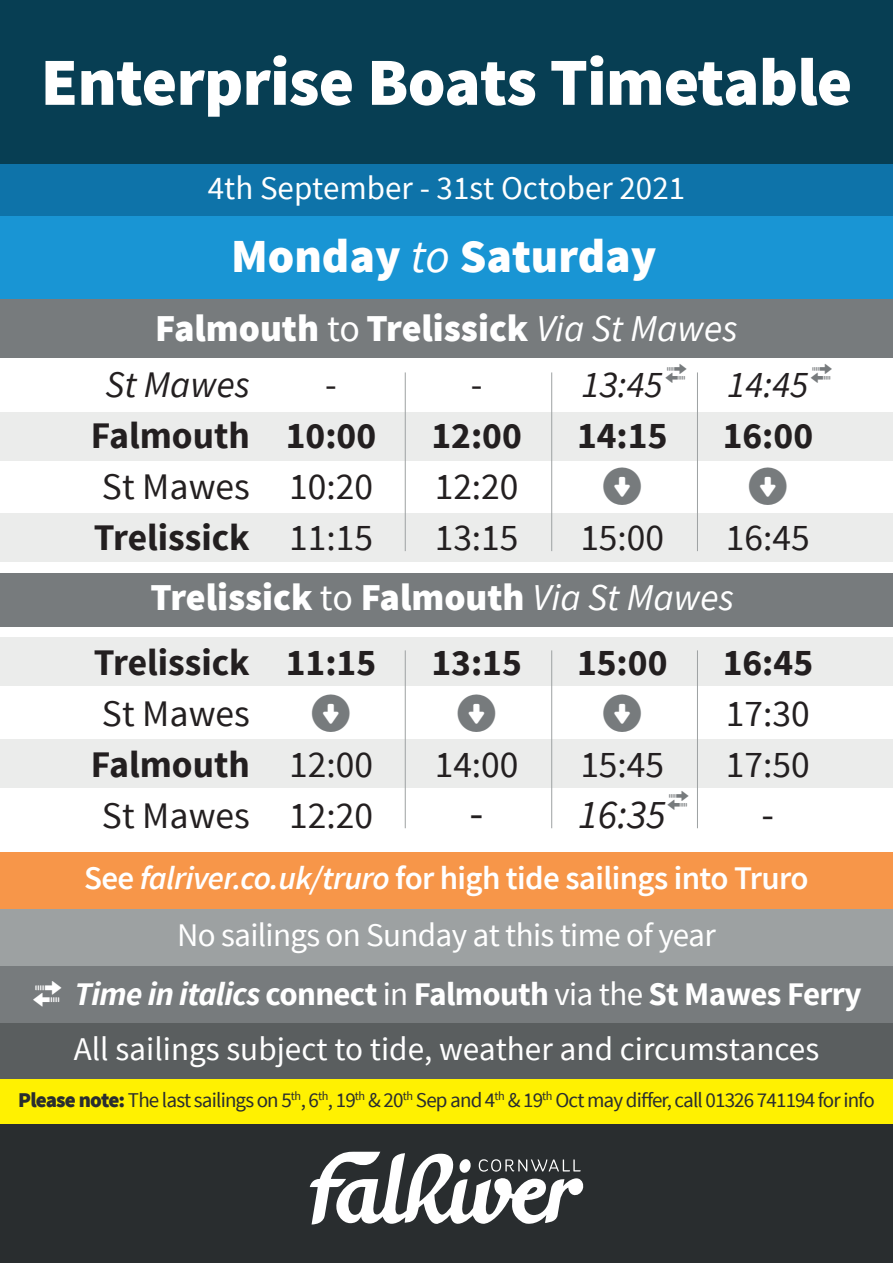
<style>
.page{position:relative;width:893px;height:1263px;background:#fff}
.page>*{position:absolute;margin:0;border:0;box-sizing:border-box;transform-origin:0 0}
.t1{font:900 67.5px "Source Sans Pro";letter-spacing:-.01em;color:#fff}
.t2{font:900 47.4px "Source Sans Pro";color:#fff}
.t3{font:45px "Source Sans Pro";color:#231f20}
.t4{font:italic 40.5px "Source Sans Pro";color:#231f20}
.t5{font:40.5px "Source Sans Pro";color:#231f20}
.t6{font:900 37.95px "Source Sans Pro";color:#fff}
.t7{font:37.5px "Source Sans Pro";color:#231f20}
.t8{font:700 37.5px "Source Sans Pro";color:#231f20}
.t9{font:italic 37.5px "Source Sans Pro";color:#231f20}
.t10{font:33.15px "Source Sans Pro";color:#fff}
.t11{font:600 33px "Source Sans Pro";letter-spacing:-.02em;color:#fff}
.t12{font:700 33px "Source Sans Pro";letter-spacing:-.02em;color:#fff}
.t13{font:33px "Source Sans Pro";letter-spacing:-.02em;color:#fff}
.t14{font:33px "Source Sans Pro";color:#fff}
.t15{font:21px "Source Sans Pro";letter-spacing:-.04em;color:#292d2f}
.s1{font-weight:400;font-style:italic}
.s2{font-weight:400}
.s3{font-style:italic}
.s4{font-weight:900}
</style>
<div class="page">
<div style="left:0;top:739px;width:893px;height:49px;background:#ebeceb"></div>
<div style="left:0;top:637px;width:893px;height:49px;background:#ebeceb"></div>
<div style="left:0;top:513px;width:893px;height:49px;background:#ebeceb"></div>
<div style="left:0;top:0;width:893px;height:164px;background:#073e53"></div>
<div style="left:0;top:215px;width:893px;height:84px;background:#1995d4"></div>
<div style="left:0;top:164px;width:893px;height:51px;background:#0e73a9"></div>
<div style="left:0;top:299px;width:893px;height:58px;background:#777b7d"></div>
<div style="left:0;top:574px;width:893px;height:53px;background:#777b7d"></div>
<div style="left:0;top:412px;width:893px;height:49px;background:#ebeceb"></div>
<hr style="left:405px;top:372px;width:1px;height:179px;background:#9da1a2">
<hr style="left:551px;top:372px;width:1px;height:179px;background:#9da1a2">
<hr style="left:697px;top:372px;width:1px;height:179px;background:#9da1a2">
<hr style="left:405px;top:650px;width:1px;height:178px;background:#9da1a2">
<hr style="left:551px;top:650px;width:1px;height:178px;background:#9da1a2">
<hr style="left:697px;top:650px;width:1px;height:178px;background:#9da1a2">
<div style="left:0;top:966px;width:893px;height:57px;background:#777b7d"></div>
<div style="left:0;top:1023px;width:893px;height:56px;background:#5a5e5f"></div>
<div style="left:0;top:909px;width:893px;height:57px;background:#9da1a2"></div>
<div style="left:0;top:1124px;width:893px;height:139px;background:#292d2f"></div>
<svg style="left:310px;top:1151px;width:274px;height:73px"></svg>
<div style="left:0;top:852px;width:893px;height:57px;background:#f79649"></div>
<div style="left:0;top:1079px;width:893px;height:45px;background:#fff101"></div>
<p class="t1" style="left:41px;top:38px;width:813px">Enterprise Boats Timetable</p>
<p class="t14" style="left:208px;top:167px;width:479px">4th September - 31st October 2021</p>
<p class="t2" style="left:231px;top:225px;width:427px">Monday <span class="s1">to</span> Saturday</p>
<p class="t6" style="left:155px;top:303px;width:584px">Falmouth <span class="s2">to</span> Trelissick <span class="s1">Via St Mawes</span></p>
<p class="t9" style="left:105px;top:361px;width:146px">St Mawes</p>
<p class="t8" style="left:91px;top:411px;width:161px">Falmouth</p>
<p class="t7" style="left:102px;top:463px;width:149px">St Mawes</p>
<p class="t8" style="left:94px;top:513px;width:157px">Trelissick</p>
<p class="t7" style="left:325px;top:361px;width:13px">-</p>
<p class="t8" style="left:286px;top:411px;width:92px">10:00</p>
<p class="t7" style="left:289px;top:463px;width:85px">10:20</p>
<p class="t7" style="left:289px;top:514px;width:85px">11:15</p>
<p class="t7" style="left:471px;top:361px;width:13px">-</p>
<p class="t8" style="left:431px;top:411px;width:92px">12:00</p>
<p class="t7" style="left:435px;top:463px;width:85px">12:20</p>
<p class="t7" style="left:435px;top:514px;width:85px">13:15</p>
<p class="t9" style="left:582px;top:361px;width:83px">13:45</p>
<p class="t8" style="left:577px;top:411px;width:92px">14:15</p>
<p class="t7" style="left:580px;top:514px;width:85px">15:00</p>
<p class="t9" style="left:727px;top:361px;width:83px">14:45</p>
<p class="t8" style="left:723px;top:411px;width:92px">16:00</p>
<p class="t7" style="left:726px;top:514px;width:85px">16:45</p>
<p class="t6" style="left:151px;top:572px;width:585px">Trelissick <span class="s2">to</span> Falmouth <span class="s1">Via St Mawes</span></p>
<p class="t8" style="left:94px;top:638px;width:157px">Trelissick</p>
<p class="t7" style="left:102px;top:690px;width:149px">St Mawes</p>
<p class="t8" style="left:91px;top:740px;width:161px">Falmouth</p>
<p class="t7" style="left:102px;top:792px;width:149px">St Mawes</p>
<p class="t8" style="left:286px;top:638px;width:92px">11:15</p>
<p class="t7" style="left:289px;top:741px;width:85px">12:00</p>
<p class="t7" style="left:289px;top:792px;width:85px">12:20</p>
<p class="t8" style="left:431px;top:638px;width:92px">13:15</p>
<p class="t7" style="left:435px;top:741px;width:85px">14:00</p>
<p class="t3" style="left:470px;top:785px;width:15px">-</p>
<p class="t8" style="left:577px;top:638px;width:92px">15:00</p>
<p class="t7" style="left:580px;top:741px;width:85px">15:45</p>
<p class="t4" style="left:578px;top:789px;width:89px">16:35</p>
<p class="t8" style="left:723px;top:638px;width:92px">16:45</p>
<p class="t7" style="left:726px;top:690px;width:85px">17:30</p>
<p class="t7" style="left:726px;top:741px;width:85px">17:50</p>
<p class="t5" style="left:762px;top:789px;width:14px">-</p>
<p class="t11" style="left:84px;top:857px;width:726px">See <span class="s3">falriver.co.uk/truro</span> for high tide sailings into Truro</p>
<p class="t13" style="left:177px;top:915px;width:540px">No sailings on Sunday at this time of year</p>
<p class="t12" style="left:75px;top:973px;width:789px"><span class="s3">Time in italics</span> connect <span class="s2">in</span> Falmouth <span class="s2">via the</span> St Mawes Ferry</p>
<p class="t10" style="left:74px;top:1029px;width:747px">All sailings subject to tide, weather and circumstances</p>
<p class="t15" style="left:18px;top:1087px;width:858px"><span class="s4">Please note:</span> The last sailings on 5<sup>th</sup>, 6<sup>th</sup>, 19<sup>th</sup> &amp; 20<sup>th</sup> Sep and 4<sup>th</sup> &amp; 19<sup>th</sup> Oct may differ, call 01326 741194 for info</p>
</div>
